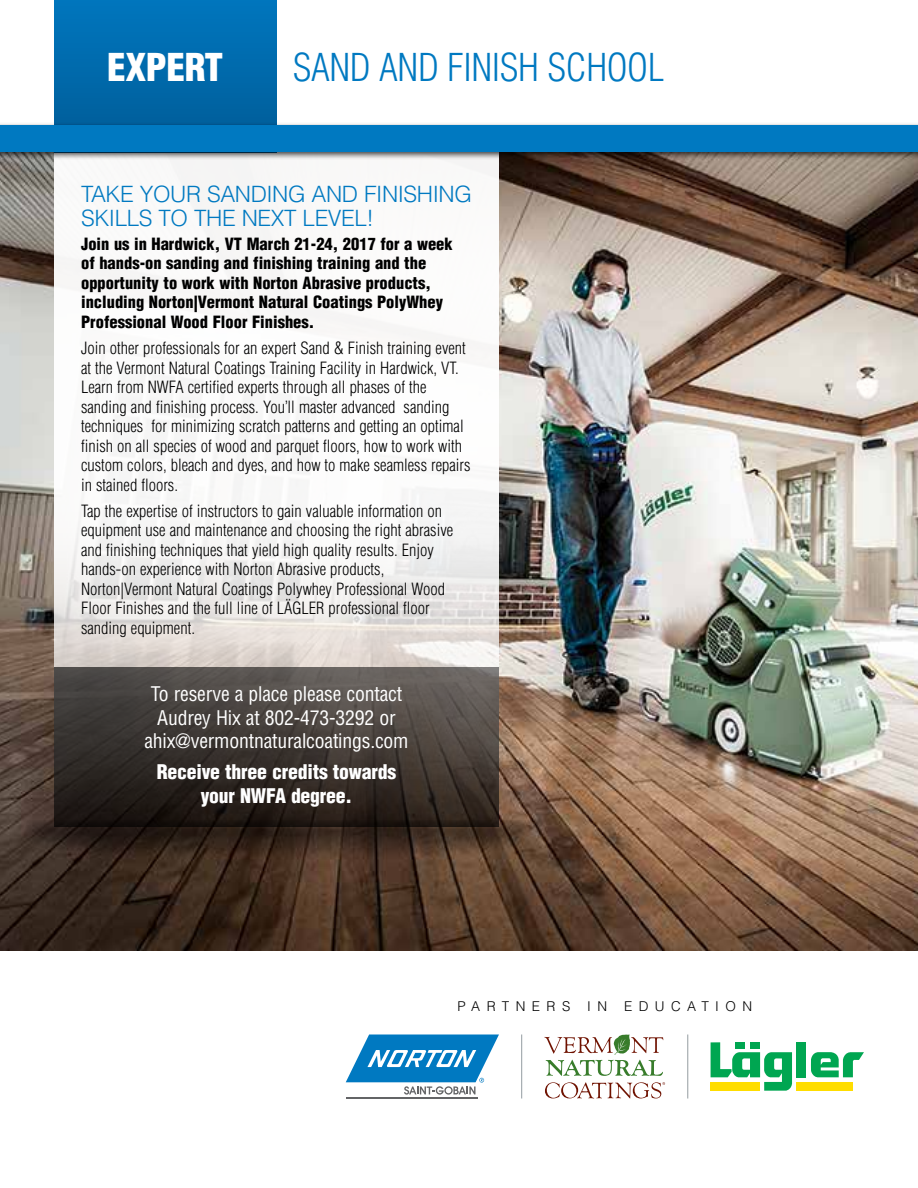
<style>
.page{position:relative;width:918px;height:1188px;background:#fff}
.page>*{position:absolute;margin:0;border:0;box-sizing:border-box;transform-origin:0 0}
.t1{font:300 condensed 37.5px "Helvetica LT Std";letter-spacing:-.01em;color:#0079c1}
.t2{font:900 condensed 37.5px "Helvetica LT Std";letter-spacing:-.01em;color:#fff}
.t3{font:300 22.5px/24px "Helvetica LT Std";letter-spacing:-.02em;color:#0079c1}
.t4{font:condensed 19.65px/23.2px "Helvetica LT Std";letter-spacing:-.01em;color:#fff;text-align:center}
.t5{font:900 condensed 19.65px/23.2px "Helvetica LT Std";letter-spacing:-.01em;color:#fff;text-align:center}
.t6{font:300 condensed 16.5px/19.5px "Helvetica LT Std";color:#000}
.t7{font:900 condensed 16.5px/19.5px "Helvetica LT Std";color:#000}
.t8{font:300 13.5px "Helvetica LT Std";letter-spacing:.475em;color:#000}
</style>
<div class="page">
<img style="left:0;top:161px;width:918px;height:790px">
<svg style="left:54px;top:161px;width:445px;height:507px"></svg>
<svg style="left:54px;top:1px;width:222px;height:121px;background:#006bad"></svg>
<div style="left:0;top:122px;width:918px;height:39px;background:#000;opacity:.7"></div>
<div style="left:0;top:125px;width:918px;height:27px;background:#0079c1"></div>
<svg style="left:22px;top:820px;width:514px;height:40px;background:#3d2c21"></svg>
<svg style="left:54px;top:668px;width:445px;height:159px;background:#3e3733"></svg>
<hr style="left:521px;top:1035px;width:1px;height:64px;background:#949ca1">
<hr style="left:688px;top:1035px;width:1px;height:64px;background:#949ca1">
<svg style="left:544px;top:1035px;width:119px;height:41px"></svg>
<svg style="left:545px;top:1082px;width:120px;height:17px"></svg>
<svg style="left:711px;top:1042px;width:81px;height:49px"></svg>
<div style="left:797px;top:1042px;width:9px;height:35px;background:#00a651"></div>
<svg style="left:811px;top:1052px;width:53px;height:26px"></svg>
<div style="left:710px;top:1082px;width:50px;height:9px;background:#fd0"></div>
<div style="left:796px;top:1082px;width:57px;height:9px;background:#fd0"></div>
<hr style="left:346px;top:1097px;width:132px;height:2px;background:#636466">
<svg style="left:346px;top:1035px;width:153px;height:60px"></svg>
<hr style="left:0;top:0;width:918px;height:1px;background:#8dc63f">
<h1 class="t2" style="left:107px;top:43px;width:118px">EXPERT</h1>
<h1 class="t1" style="left:293px;top:44px;width:373px">SAND AND FINISH SCHOOL</h1>
<h2 class="t3" style="left:81px;top:182px;width:392px">TAKE YOUR SANDING AND FINISHING<br>SKILLS TO THE NEXT LEVEL!</h2>
<p class="t7" style="left:81px;top:234px;width:373px">Join us in Hardwick, VT March 21-24, 2017 for a week of hands-on sanding and finishing training and the opportunity to work with Norton Abrasive products, including Norton|Vermont Natural Coatings PolyWhey Professional Wood Floor Finishes.</p>
<p class="t6" style="left:81px;top:338px;width:391px">Join other professionals for an expert Sand &amp; Finish training event at the Vermont Natural Coatings Training Facility in Hardwick, VT.<br>Learn from NWFA certified experts through all phases of the sanding and finishing process. You’ll master advanced sanding techniques for minimizing scratch patterns and getting an optimal finish on all species of wood and parquet floors, how to work with custom colors, bleach and dyes, and how to make seamless repairs in stained floors.</p>
<p class="t6" style="left:81px;top:501px;width:374px">Tap the expertise of instructors to gain valuable information on equipment use and maintenance and choosing the right abrasive and finishing techniques that yield high quality results. Enjoy hands-on experience with Norton Abrasive products, Norton|Vermont Natural Coatings Polywhey Professional Wood Floor Finishes and the full line of LÄGLER professional floor sanding equipment.</p>
<p class="t4" style="left:144px;top:683px;width:266px">To reserve a place please contact<br>Audrey Hix at 802-473-3292 or ahix@vermontnaturalcoatings.com</p>
<p class="t5" style="left:157px;top:760px;width:241px">Receive three credits towards your NWFA degree.</p>
<p class="t8" style="left:458px;top:997px;width:114px">PARTNERS</p>
<p class="t8" style="left:587px;top:997px;width:21px">I N</p>
<p class="t8" style="left:624px;top:997px;width:130px">EDUCATION</p>
</div>
